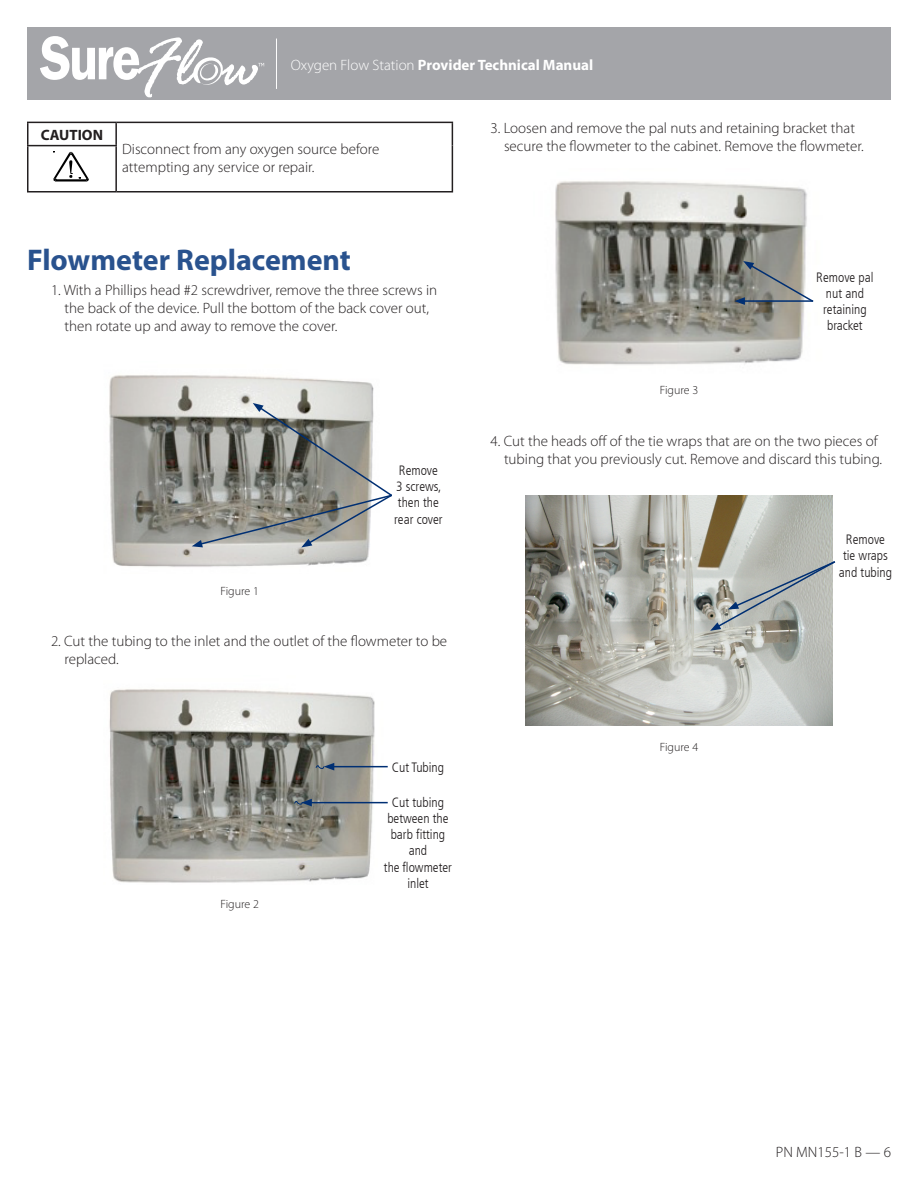
<style>
.page{position:relative;width:918px;height:1188px;background:#fff}
.page>*{position:absolute;margin:0;border:0;box-sizing:border-box;transform-origin:0 0}
.Header_Main{font:700 30px "Myriad Pro";color:#29528e}
.Bullets_-_Basic{font:300 15px/18px "Myriad Pro";color:#231f20}
.t1{font:700 15px "Myriad Pro";color:#fff}
.WARNING_Box_labels{font:700 15px "Myriad Pro";color:#231f20}
.t2{font:300 condensed 13.5px/16.2px "Frutiger LT";color:#231f20;text-align:center}
.t3{font:300 12px "Myriad Pro";color:#231f20}
.s1{font-weight:300}
</style>
<div class="page">
<div style="left:27px;top:28px;width:864px;height:72px;background:#a4a5a9"></div>
<hr style="left:276px;top:39px;width:1px;height:50px;background:#fff">
<svg style="left:40px;top:36px;width:224px;height:61px"></svg>
<hr style="left:27px;top:122px;width:89px;height:1px;background:#231f20">
<svg style="left:27px;top:123px;width:1px;height:22px"></svg>
<hr style="left:116px;top:122px;width:337px;height:1px;background:#231f20">
<hr style="left:115px;top:123px;width:2px;height:22px;background:#231f20">
<svg style="left:452px;top:123px;width:1px;height:23px"></svg>
<hr style="left:27px;top:145px;width:90px;height:1px;background:#231f20">
<hr style="left:27px;top:146px;width:1px;height:45px;background:#231f20">
<hr style="left:115px;top:146px;width:2px;height:45px;background:#231f20">
<hr style="left:452px;top:146px;width:1px;height:45px;background:#231f20">
<hr style="left:27px;top:191px;width:89px;height:2px;background:#231f20">
<hr style="left:116px;top:191px;width:337px;height:2px;background:#231f20">
<svg style="left:54px;top:152px;width:35px;height:30px"></svg>
<img style="left:109px;top:375px;width:265px;height:192px">
<img style="left:109px;top:689px;width:279px;height:194px">
<img style="left:555px;top:181px;width:252px;height:184px">
<img style="left:526px;top:496px;width:306px;height:229px">
<svg style="left:192px;top:403px;width:200px;height:144px;background:#9b9c97"></svg>
<hr style="left:332px;top:766px;width:56px;height:1px;background:#002f73">
<svg style="left:734px;top:261px;width:80px;height:44px;background:#909290"></svg>
<svg style="left:710px;top:560px;width:126px;height:71px;background:#aeb1ae"></svg>
<hr style="left:310px;top:802px;width:78px;height:1px;background:#002f73">
<svg style="left:315px;top:763px;width:19px;height:7px"></svg>
<svg style="left:294px;top:799px;width:18px;height:7px"></svg>
<p class="WARNING_Box_labels" style="left:41px;top:125px;width:64px">CAUTION</p>
<p class="t1" style="left:291px;top:55px;width:304px"><span class="s1">Oxygen Flow Station</span> Provider Technical Manual</p>
<p class="Bullets_-_Basic" style="left:122px;top:140px;width:259px">Disconnect from any oxygen source before attempting any service or repair.</p>
<p class="Bullets_-_Basic" style="left:504px;top:119px;width:361px;text-indent:-14px">3. Loosen and remove the pal nuts and retaining bracket that secure the flowmeter to the cabinet. Remove the flowmeter.</p>
<p class="Header_Main" style="left:27px;top:240px;width:325px">Flowmeter Replacement</p>
<p class="Bullets_-_Basic" style="left:64px;top:281px;width:374px;text-indent:-14px">1. With a Phillips head #2 screwdriver, remove the three screws in the back of the device. Pull the bottom of the back cover out, then rotate up and away to remove the cover.</p>
<p class="t2" style="left:394px;top:462px;width:50px">Remove<br>3 screws, then the rear cover</p>
<p class="t3" style="left:221px;top:584px;width:40px">Figure 1</p>
<p class="Bullets_-_Basic" style="left:64px;top:633px;width:384px;text-indent:-14px">2. Cut the tubing to the inlet and the outlet of the flowmeter to be replaced.</p>
<p class="t3" style="left:221px;top:897px;width:40px">Figure 2</p>
<p class="t2" style="left:392px;top:760px;width:54px">Cut Tubing</p>
<p class="t2" style="left:384px;top:794px;width:70px">Cut tubing between the barb fitting and<br>the flowmeter inlet</p>
<p class="t2" style="left:816px;top:269px;width:59px">Remove pal nut and retaining bracket</p>
<p class="t3" style="left:660px;top:384px;width:40px">Figure 3</p>
<p class="Bullets_-_Basic" style="left:504px;top:432px;width:380px;text-indent:-14px">4. Cut the heads off of the tie wraps that are on the two pieces of tubing that you previously cut. Remove and discard this tubing.</p>
<p class="t3" style="left:660px;top:740px;width:40px">Figure 4</p>
<p class="t2" style="left:839px;top:532px;width:55px">Remove tie wraps and tubing</p>
<p class="Bullets_-_Basic" style="left:776px;top:1144px;width:117px">PN MN155-1 B — 6</p>
</div>
